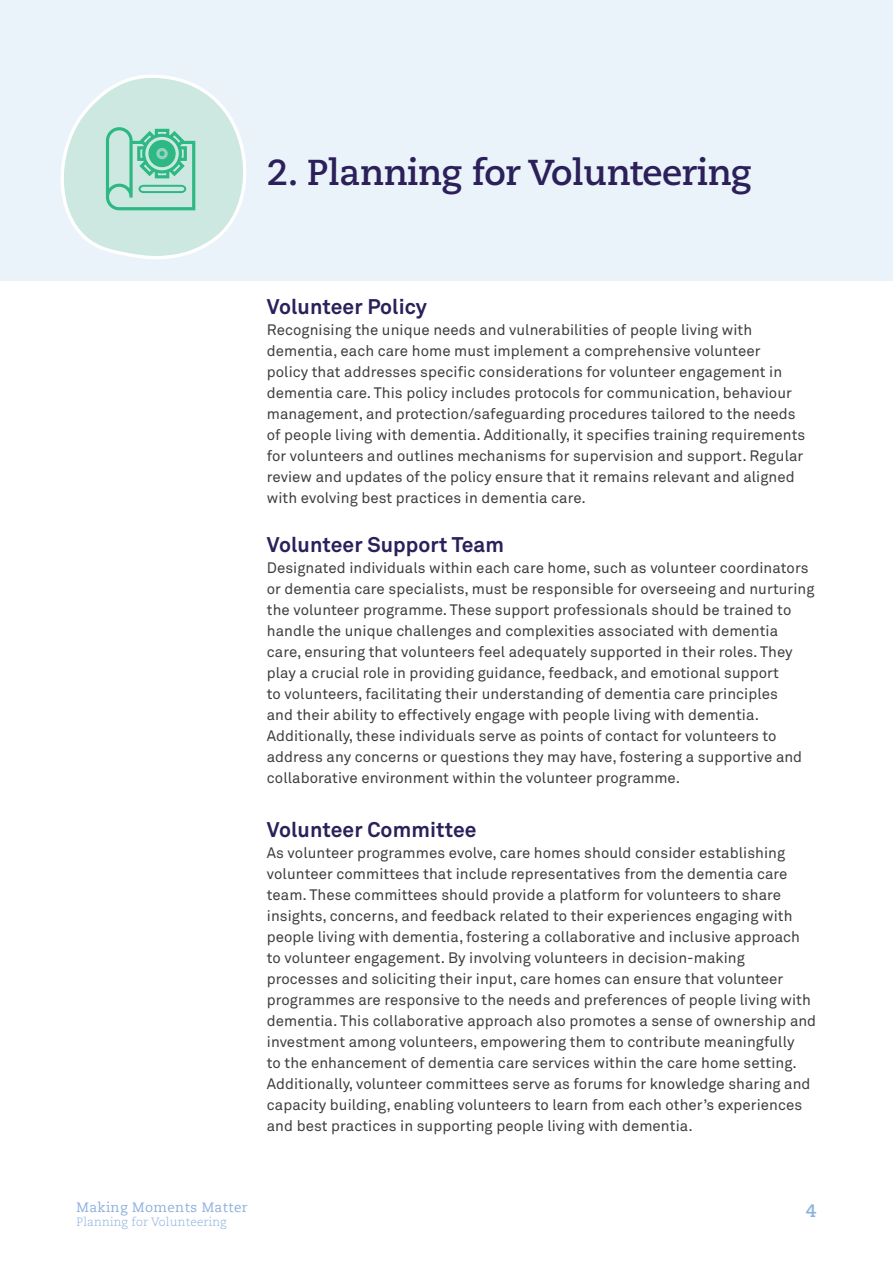
<style>
.page{position:relative;width:893px;height:1263px;background:#fff}
.page>*{position:absolute;margin:0;border:0;box-sizing:border-box;transform-origin:0 0}
.t1{font:700 36px "Caecilia LT Pro 75";letter-spacing:-.01em;color:#2b2059}
.t2{font:700 21px "Akkurat Std";letter-spacing:.005em;color:#2b2059}
.t3{font:700 18px "Caecilia LT Pro 75";color:#8cb0dc}
.t4{font:15px/21px "Akkurat Std";letter-spacing:.005em;color:#3e3e3f}
.t5{font:13.5px "Caecilia LT Pro 55 Roman";letter-spacing:.03em;color:#8cb0dc}
.t6{font:300 12px "Caecilia LT Pro 45";letter-spacing:.01em;color:#8cb0dc}
</style>
<div class="page">
<div style="left:0;top:0;width:893px;height:281px;background:#ebf3fa"></div>
<svg style="left:61px;top:75px;width:185px;height:184px"></svg>
<h1 class="t1" style="left:267px;top:148px;width:486px">2. Planning for Volunteering</h1>
<h2 class="t2" style="left:267px;top:294px;width:162px">Volunteer Policy</h2>
<p class="t4" style="left:267px;top:319px;width:540px">Recognising the unique needs and vulnerabilities of people living with dementia, each care home must implement a comprehensive volunteer policy that addresses specific considerations for volunteer engagement in dementia care. This policy includes protocols for communication, behaviour management, and protection/safeguarding procedures tailored to the needs of people living with dementia. Additionally, it specifies training requirements for volunteers and outlines mechanisms for supervision and support. Regular review and updates of the policy ensure that it remains relevant and aligned with evolving best practices in dementia care.</p>
<h2 class="t2" style="left:267px;top:531px;width:239px">Volunteer Support Team</h2>
<p class="t4" style="left:267px;top:557px;width:549px">Designated individuals within each care home, such as volunteer coordinators or dementia care specialists, must be responsible for overseeing and nurturing the volunteer programme. These support professionals should be trained to handle the unique challenges and complexities associated with dementia care, ensuring that volunteers feel adequately supported in their roles. They play a crucial role in providing guidance, feedback, and emotional support<br>to volunteers, facilitating their understanding of dementia care principles<br>and their ability to effectively engage with people living with dementia.<br>Additionally, these individuals serve as points of contact for volunteers to address any concerns or questions they may have, fostering a supportive and collaborative environment within the volunteer programme.</p>
<h2 class="t2" style="left:267px;top:816px;width:211px">Volunteer Committee</h2>
<p class="t4" style="left:267px;top:842px;width:551px">As volunteer programmes evolve, care homes should consider establishing volunteer committees that include representatives from the dementia care team. These committees should provide a platform for volunteers to share insights, concerns, and feedback related to their experiences engaging with people living with dementia, fostering a collaborative and inclusive approach to volunteer engagement. By involving volunteers in decision-making processes and soliciting their input, care homes can ensure that volunteer programmes are responsive to the needs and preferences of people living with dementia. This collaborative approach also promotes a sense of ownership and investment among volunteers, empowering them to contribute meaningfully<br>to the enhancement of dementia care services within the care home setting.<br>Additionally, volunteer committees serve as forums for knowledge sharing and capacity building, enabling volunteers to learn from each other’s experiences and best practices in supporting people living with dementia.</p>
<p class="t5" style="left:77px;top:1198px;width:173px">Making Moments Matter</p>
<p class="t3" style="left:806px;top:1199px;width:12px">4</p>
<p class="t6" style="left:77px;top:1214px;width:152px">Planning for Volunteering</p>
</div>
